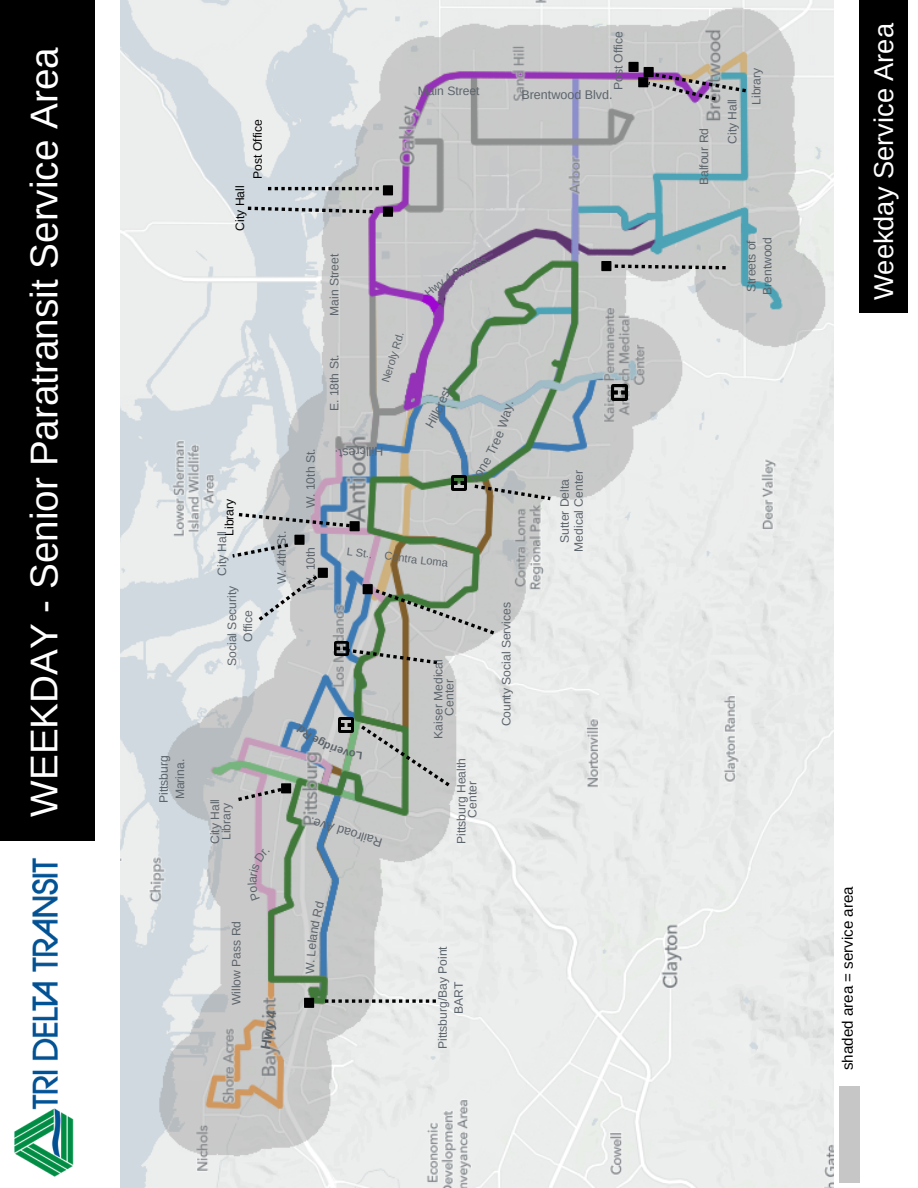
<style>
.page{position:relative;width:918px;height:1188px;background:#fff}
.page>*{position:absolute;margin:0;border:0;box-sizing:border-box;transform-origin:0 0}
.t1{font:38.7px "Arimo";color:#fff}
.t2{font:27.3px "Arimo";color:#fff}
.t3{font:15.15px "Arimo";color:#000}
.t4{font:700 13.65px "Arimo";color:#5c646b}
.t5{font:12.6px "Arimo";color:#5c646b}
.t6{font:12.15px/16.2px "Arimo";color:#5c646b;text-align:center}
.t7{font:12.15px "Arimo";color:#000}
.t8{font:11.1px "Arimo";color:#5c646b}
</style>
<div class="page">
<img style="left:14px;top:857px;width:60px;height:320px">
<div style="left:0;top:0;width:95px;height:841px;background:#000"></div>
<img style="left:120px;top:0;width:713px;height:1188px">
<div style="left:304px;top:998px;width:10px;height:10px;background:#000"></div>
<svg style="left:325px;top:999px;width:111px;height:4px"></svg>
<div style="left:840px;top:1086px;width:20px;height:96px;background:#c6c6c6"></div>
<div style="left:383px;top:207px;width:10px;height:10px;background:#000"></div>
<div style="left:383px;top:185px;width:10px;height:10px;background:#000"></div>
<div style="left:638px;top:77px;width:10px;height:10px;background:#000"></div>
<div style="left:644px;top:67px;width:10px;height:10px;background:#000"></div>
<div style="left:601px;top:261px;width:10px;height:10px;background:#000"></div>
<svg style="left:268px;top:187px;width:111px;height:3px"></svg>
<svg style="left:648px;top:72px;width:98px;height:28px"></svg>
<svg style="left:615px;top:264px;width:111px;height:5px"></svg>
<div style="left:350px;top:521px;width:10px;height:10px;background:#000"></div>
<svg style="left:349px;top:649px;width:88px;height:15px"></svg>
<svg style="left:239px;top:513px;width:111px;height:14px"></svg>
<svg style="left:248px;top:207px;width:125px;height:6px"></svg>
<div style="left:294px;top:535px;width:11px;height:10px;background:#000"></div>
<svg style="left:232px;top:543px;width:56px;height:15px"></svg>
<img style="left:452px;top:476px;width:14px;height:14px">
<img style="left:612px;top:384px;width:15px;height:16px">
<img style="left:334px;top:641px;width:15px;height:15px">
<img style="left:339px;top:718px;width:14px;height:5px">
<div style="left:281px;top:783px;width:10px;height:10px;background:#000"></div>
<svg style="left:238px;top:788px;width:43px;height:13px"></svg>
<div style="left:628px;top:62px;width:11px;height:10px;background:#000"></div>
<div style="left:363px;top:584px;width:10px;height:10px;background:#000"></div>
<svg style="left:376px;top:589px;width:118px;height:46px"></svg>
<div style="left:318px;top:568px;width:10px;height:10px;background:#000"></div>
<svg style="left:259px;top:571px;width:64px;height:50px"></svg>
<div style="left:859px;top:0;width:49px;height:313px;background:#000"></div>
<svg style="left:296px;top:723px;width:154px;height:63px"></svg>
<svg style="left:470px;top:402px;width:81px;height:98px"></svg>
<svg style="left:248px;top:849px;width:22px;height:51px"></svg>
<svg style="left:306px;top:901px;width:18px;height:73px"></svg>
<svg style="left:425px;top:257px;width:65px;height:39px"></svg>
<svg style="left:425px;top:386px;width:27px;height:42px"></svg>
<svg style="left:336px;top:447px;width:47px;height:11px"></svg>
<h1 class="t1" style="left:23px;top:817px;width:771px;rotate:-90deg">WEEKDAY - Senior Paratransit Service Area</h1>
<p class="t6" style="left:156px;top:803px;width:49px;rotate:-90deg">Pittsburg<br>Marina.</p>
<p class="t7" style="left:251px;top:179px;width:61px;rotate:-90deg">Post Office</p>
<p class="t7" style="left:233px;top:231px;width:47px;rotate:-90deg">City Hall</p>
<p class="t7" style="left:222px;top:536px;width:39px;rotate:-90deg">Library</p>
<p class="t6" style="left:214px;top:576px;width:47px;rotate:-90deg">City Hall</p>
<p class="t6" style="left:224px;top:666px;width:82px;rotate:-90deg">Social Security<br>Office</p>
<p class="t6" style="left:273px;top:584px;width:55px;rotate:-90deg">W. 4th St.</p>
<p class="t6" style="left:210px;top:844px;width:47px;line-height:11.1px;rotate:-90deg">City Hall<br>Library</p>
<p class="t6" style="left:418px;top:83px;width:63px">Main Street</p>
<p class="t6" style="left:326px;top:316px;width:63px;rotate:-90deg">Main Street</p>
<p class="t6" style="left:326px;top:411px;width:58px;rotate:-90deg">E. 18th St.</p>
<p class="t6" style="left:303px;top:508px;width:61px;rotate:-90deg">W. 10th St.</p>
<p class="t8" style="left:379px;top:380px;width:54px;rotate:-73deg">Neroly Rd.</p>
<p class="t5" style="left:374px;top:458px;width:4px;rotate:180deg">i</p>
<p class="t6" style="left:303px;top:589px;width:43px;rotate:-90deg">W. 10th</p>
<p class="t8" style="left:348px;top:545px;width:103px;rotate:7deg">L St.. Contra Loma</p>
<p class="t6" style="left:433px;top:739px;width:81px;line-height:11.1px;rotate:-90deg">Kaiser Medical<br>Center</p>
<p class="t5" style="left:380px;top:850px;width:77px;rotate:-163deg">Railroad Ave.</p>
<p class="t6" style="left:456px;top:844px;width:88px;line-height:11.1px;rotate:-90deg">Pittsburg Health<br>Center</p>
<p class="t6" style="left:610px;top:90px;width:61px;rotate:-90deg">Post Office</p>
<p class="t5" style="left:521px;top:87px;width:93px">Brentwood Blvd.</p>
<p class="t6" style="left:498px;top:726px;width:126px;rotate:-90deg">County Social Services</p>
<p class="t6" style="left:558px;top:552px;width:83px;line-height:14.1px;rotate:-90deg">Sutter Delta<br>Medical Center</p>
<p class="t6" style="left:228px;top:1005px;width:86px;rotate:-90deg">Willow Pass Rd</p>
<p class="t4" style="left:258px;top:1048px;width:41px;rotate:-80deg">Hwy 4</p>
<p class="t6" style="left:435px;top:1049px;width:104px;rotate:-90deg">Pittsburg/Bay Point<br>BART</p>
<p class="t6" style="left:696px;top:185px;width:59px;rotate:-90deg">Balfour Rd</p>
<p class="t6" style="left:724px;top:144px;width:47px;rotate:-90deg">City Hall</p>
<p class="t6" style="left:748px;top:105px;width:39px;rotate:-90deg">Library</p>
<p class="t6" style="left:743px;top:295px;width:59px;text-align:left;rotate:-90deg">Streets of<br>Brentwood</p>
<h2 class="t2" style="left:869px;top:300px;width:279px;rotate:-90deg">Weekday Service Area</h2>
<p class="t3" style="left:839px;top:1070px;width:185px;rotate:-90deg">shaded area = service area</p>
</div>
